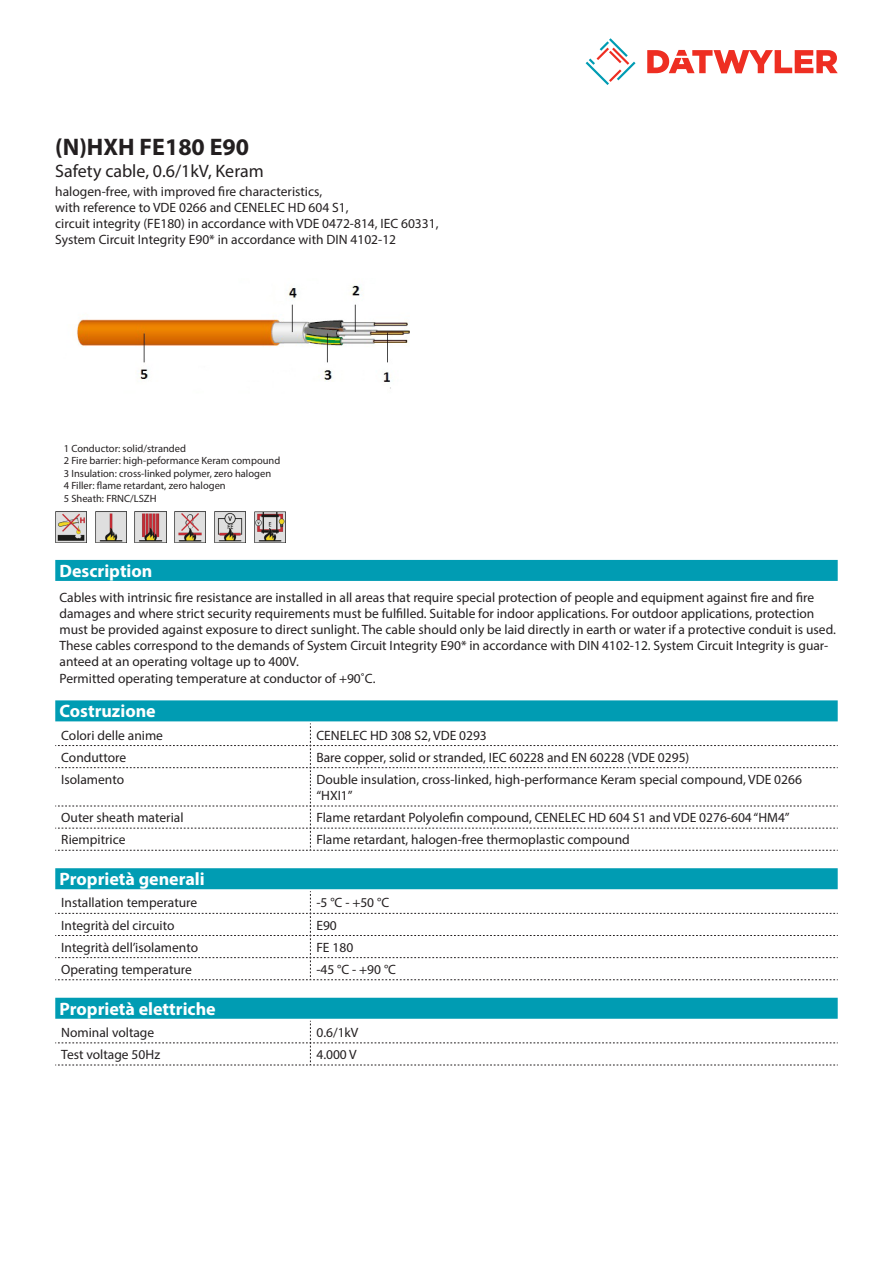
<style>
.page{position:relative;width:893px;height:1263px;background:#fff}
.page>*{position:absolute;margin:0;border:0;box-sizing:border-box;transform-origin:0 0}
.Product_Head{font:700 24px "Myriad Pro";color:#231f20}
.Standard_Head_Proper{font:700 18px "Myriad Pro";color:#fff}
.SubHead{font:18px "Myriad Pro";color:#231f20}
.Standard_text{font:13.5px/16.2px "Myriad Pro";color:#231f20}
.myriad_light_propert{font:13.5px/16.2px "Myriad Pro";color:#231f20}
.imagetext{font:10.5px/12.6px "Myriad Pro";color:#231f20}
</style>
<div class="page">
<svg style="left:586px;top:38px;width:49px;height:47px"></svg>
<svg style="left:647px;top:50px;width:191px;height:23px"></svg>
<div style="left:55px;top:700px;width:783px;height:21px;background:#009cb3"></div>
<svg style="left:55px;top:723px;width:783px;height:128px"></svg>
<img style="left:76px;top:285px;width:334px;height:104px">
<div style="left:55px;top:560px;width:783px;height:21px;background:#009cb3"></div>
<img style="left:254px;top:511px;width:31px;height:31px">
<img style="left:214px;top:511px;width:31px;height:31px">
<img style="left:174px;top:511px;width:32px;height:31px">
<img style="left:135px;top:511px;width:31px;height:31px">
<img style="left:95px;top:511px;width:31px;height:31px">
<img style="left:55px;top:511px;width:32px;height:31px">
<div style="left:55px;top:868px;width:783px;height:21px;background:#009cb3"></div>
<svg style="left:55px;top:891px;width:783px;height:89px"></svg>
<div style="left:55px;top:998px;width:783px;height:21px;background:#009cb3"></div>
<svg style="left:55px;top:1021px;width:783px;height:45px"></svg>
<p class="Product_Head" style="left:55px;top:131px;width:195px">(N)HXH FE180 E90</p>
<p class="SubHead" style="left:55px;top:160px;width:210px">Safety cable, 0.6/1kV, Keram</p>
<p class="Standard_text" style="left:55px;top:183px;width:385px">halogen-free, with improved fire characteristics,<br>with reference to VDE 0266 and CENELEC HD 604 S1,<br>circuit integrity (FE180) in accordance with VDE 0472-814, IEC 60331, System Circuit Integrity E90* in accordance with DIN 4102-12</p>
<p class="imagetext" style="left:64px;top:442px;width:218px">1 Conductor: solid/stranded<br>2 Fire barrier: high-peformance Keram compound 3 Insulation: cross-linked polymer, zero halogen<br>4 Filler: flame retardant, zero halogen<br>5 Sheath: FRNC/LSZH</p>
<p class="Standard_Head_Proper" style="left:60px;top:559px;width:94px">Description</p>
<p class="Standard_text" style="left:60px;top:589px;width:778px">Cables with intrinsic fire resistance are installed in all areas that require special protection of people and equipment against fire and fire damages and where strict security requirements must be fulfilled. Suitable for indoor applications. For outdoor applications, protection must be provided against exposure to direct sunlight. The cable should only be laid directly in earth or water if a protective conduit is used.<br>These cables correspond to the demands of System Circuit Integrity E90* in accordance with DIN 4102-12. System Circuit Integrity is guar&shy;anteed at an operating voltage up to 400V.<br>Permitted operating temperature at conductor of +90˚C.</p>
<p class="Standard_Head_Proper" style="left:60px;top:700px;width:98px">Costruzione</p>
<p class="myriad_light_propert" style="left:61px;top:727px;width:103px">Colori delle anime</p>
<p class="myriad_light_propert" style="left:316px;top:727px;width:172px">CENELEC HD 308 S2, VDE 0293</p>
<p class="myriad_light_propert" style="left:61px;top:749px;width:66px">Conduttore</p>
<p class="myriad_light_propert" style="left:316px;top:749px;width:374px">Bare copper, solid or stranded, IEC 60228 and EN 60228 (VDE 0295)</p>
<p class="myriad_light_propert" style="left:61px;top:771px;width:64px">Isolamento</p>
<p class="myriad_light_propert" style="left:316px;top:771px;width:487px">Double insulation, cross-linked, high-performance Keram special compound, VDE 0266 “HXI1”</p>
<p class="myriad_light_propert" style="left:61px;top:809px;width:124px">Outer sheath material</p>
<p class="myriad_light_propert" style="left:316px;top:809px;width:475px">Flame retardant Polyolefin compound, CENELEC HD 604 S1 and VDE 0276-604 “HM4”</p>
<p class="myriad_light_propert" style="left:61px;top:831px;width:66px">Riempitrice</p>
<p class="myriad_light_propert" style="left:316px;top:831px;width:315px">Flame retardant, halogen-free thermoplastic compound</p>
<p class="Standard_Head_Proper" style="left:60px;top:867px;width:147px">Proprietà generali</p>
<p class="myriad_light_propert" style="left:61px;top:894px;width:137px">Installation temperature</p>
<p class="myriad_light_propert" style="left:316px;top:894px;width:74px">-5 °C - +50 °C</p>
<p class="myriad_light_propert" style="left:61px;top:917px;width:115px">Integrità del circuito</p>
<p class="myriad_light_propert" style="left:316px;top:917px;width:22px">E90</p>
<p class="myriad_light_propert" style="left:61px;top:939px;width:138px">Integrità dell’isolamento</p>
<p class="myriad_light_propert" style="left:316px;top:939px;width:38px">FE 180</p>
<p class="myriad_light_propert" style="left:61px;top:961px;width:132px">Operating temperature</p>
<p class="myriad_light_propert" style="left:316px;top:961px;width:81px">-45 °C - +90 °C</p>
<p class="Standard_Head_Proper" style="left:60px;top:997px;width:158px">Proprietà elettriche</p>
<p class="myriad_light_propert" style="left:61px;top:1024px;width:95px">Nominal voltage</p>
<p class="myriad_light_propert" style="left:316px;top:1024px;width:44px">0.6/1kV</p>
<p class="myriad_light_propert" style="left:61px;top:1046px;width:100px">Test voltage 50Hz</p>
<p class="myriad_light_propert" style="left:316px;top:1046px;width:42px">4.000 V</p>
</div>
